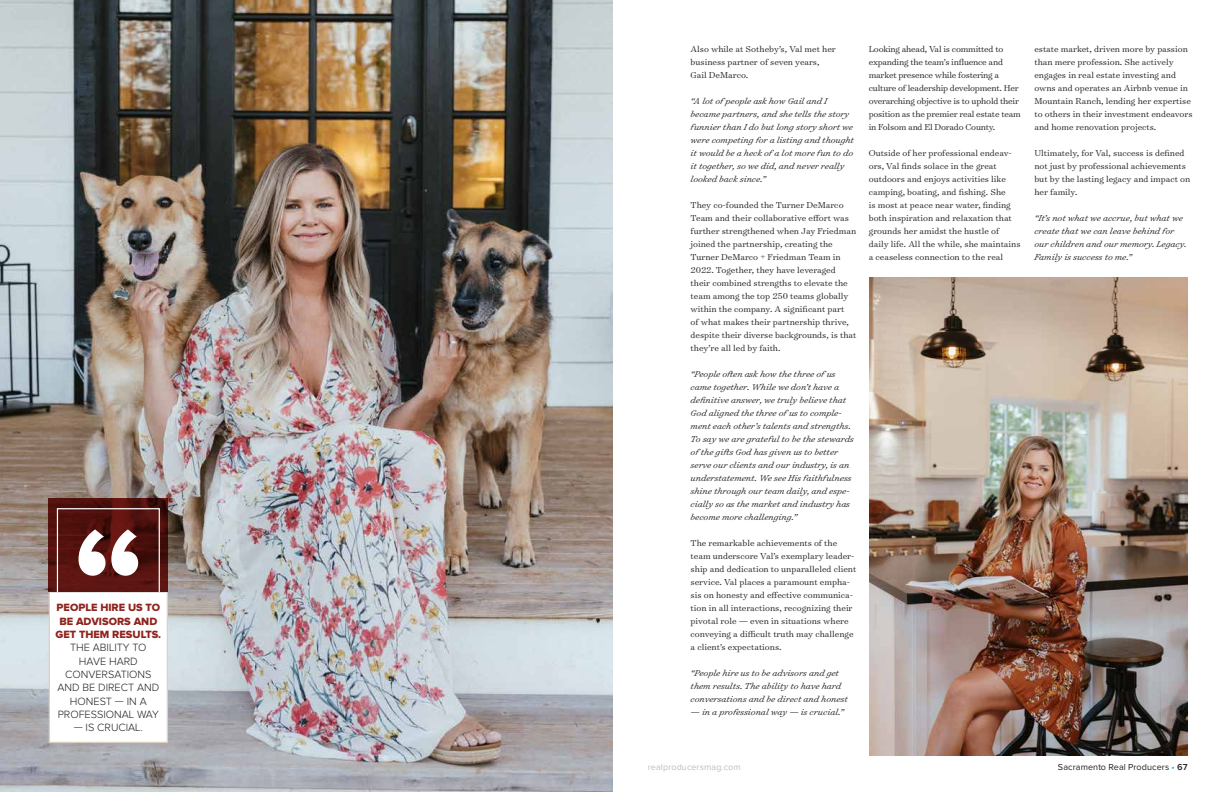
<style>
.page{position:relative;width:1224px;height:792px;background:#fff}
.page>*{position:absolute;margin:0;border:0;box-sizing:border-box;transform-origin:0 0}
.t1{font:300 10.9px/13.3px "Proxima Nova";color:#231f20;text-align:center}
.t2{font:10.9px/13.3px "Proxima Nova Extrabld";color:#8f231e;text-align:center}
.t3{font:300 9.8px/13px "Surveyor Text";color:#231f20}
.t4{font:italic 300 9.8px/13px "Surveyor Text";color:#231f20}
.t5{font:300 9.8px/13px "Surveyor Text";letter-spacing:-.02em;color:#231f20}
.t6{font:9px "Proxima Nova";letter-spacing:.01em;color:#231f20}
.t7{font:9px "Proxima Nova";letter-spacing:.01em;color:#bcbec0}
.s1{color:#19a8e0}
.s2{font-weight:600}
</style>
<div class="page">
<img style="left:0;top:0;width:612px;height:792px">
<img style="left:869px;top:278px;width:319px;height:478px">
<svg style="left:49px;top:499px;width:119px;height:93px"></svg>
<div style="left:57px;top:508px;width:103px;height:85px;border:1px solid #fff"></div>
<div style="left:49px;top:592px;width:119px;height:151px;background:#fff;border:1px solid #e0cfbd"></div>
<svg style="left:79px;top:529px;width:59px;height:47px"></svg>
<p class="t2" style="left:55px;top:602px;width:107px">PEOPLE HIRE US TO<br>BE ADVISORS AND<br>GET THEM RESULTS.</p>
<p class="t1" style="left:57px;top:642px;width:103px">THE ABILITY TO<br>HAVE HARD<br>CONVERSATIONS<br>AND BE DIRECT AND<br>HONEST — IN A<br>PROFESSIONAL WAY</p>
<p class="t1" style="left:74px;top:722px;width:71px">— IS CRUCIAL.</p>
<p class="t3" style="left:691px;top:42px;width:147px">Also while at Sotheby’s, Val met her business partner of seven years,<br>Gail DeMarco.</p>
<p class="t4" style="left:691px;top:94px;width:165px">“A lot of people ask how Gail and I became partners, and she tells the story funnier than I do but long story short we were competing for a listing and thought it would be a heck of a lot more fun to do it together, so we did, and never really looked back since.”</p>
<p class="t3" style="left:691px;top:198px;width:167px">They co-founded the Turner DeMarco Team and their collaborative effort was further strengthened when Jay Friedman joined the partnership, creating the Turner DeMarco + Friedman Team in 2022. Together, they have leveraged their combined strengths to elevate the team among the top 250 teams globally within the company. A significant part<br>of what makes their partnership thrive, despite their diverse backgrounds, is that they’re all led by faith.</p>
<p class="t4" style="left:691px;top:367px;width:165px">“People often ask how the three of us came together. While we don’t have a definitive answer, we truly believe that God aligned the three of us to comple&shy;ment each other’s talents and strengths.<br>To say we are grateful to be the stewards of the gifts God has given us to better serve our clients and our industry, is an understatement. We see His faithfulness shine through our team daily, and espe&shy;cially so as the market and industry has become more challenging.”</p>
<p class="t3" style="left:691px;top:536px;width:167px">The remarkable achievements of the team underscore Val’s exemplary leader&shy;ship and dedication to unparalleled client service. Val places a paramount empha&shy;sis on honesty and effective communica&shy;tion in all interactions, recognizing their pivotal role — even in situations where conveying a difficult truth may challenge a client’s expectations.</p>
<p class="t4" style="left:691px;top:666px;width:159px">“People hire us to be advisors and get them results. The ability to have hard conversations and be direct and honest</p>
<p class="t4" style="left:691px;top:705px;width:155px">— in a professional way — is crucial.”</p>
<p class="t5" style="left:869px;top:42px;width:154px">Looking ahead, Val is committed to expanding the team’s influence and market presence while fostering a culture of leadership development. Her overarching objective is to uphold their position as the premier real estate team in Folsom and El Dorado County.</p>
<p class="t3" style="left:869px;top:146px;width:153px">Outside of her professional endeav&shy;ors, Val finds solace in the great outdoors and enjoys activities like camping, boating, and fishing. She<br>is most at peace near water, finding both inspiration and relaxation that grounds her amidst the hustle of daily life. All the while, she maintains a ceaseless connection to the real</p>
<p class="t3" style="left:1034px;top:42px;width:160px">estate market, driven more by passion than mere profession. She actively engages in real estate investing and owns and operates an Airbnb venue in Mountain Ranch, lending her expertise to others in their investment endeavors and home renovation projects.</p>
<p class="t3" style="left:1034px;top:146px;width:157px">Ultimately, for Val, success is defined not just by professional achievements but by the lasting legacy and impact on her family.</p>
<p class="t4" style="left:1034px;top:211px;width:154px">“It’s not what we accrue, but what we create that we can leave behind for our children and our memory. Legacy.<br>Family is success to me.”</p>
<p class="t7" style="left:648px;top:762px;width:94px">realproducersmag.com</p>
<p class="t6" style="left:1058px;top:762px;width:132px">Sacramento Real Producers <span class="s1">•</span> <span class="s2">67</span></p>
</div>
